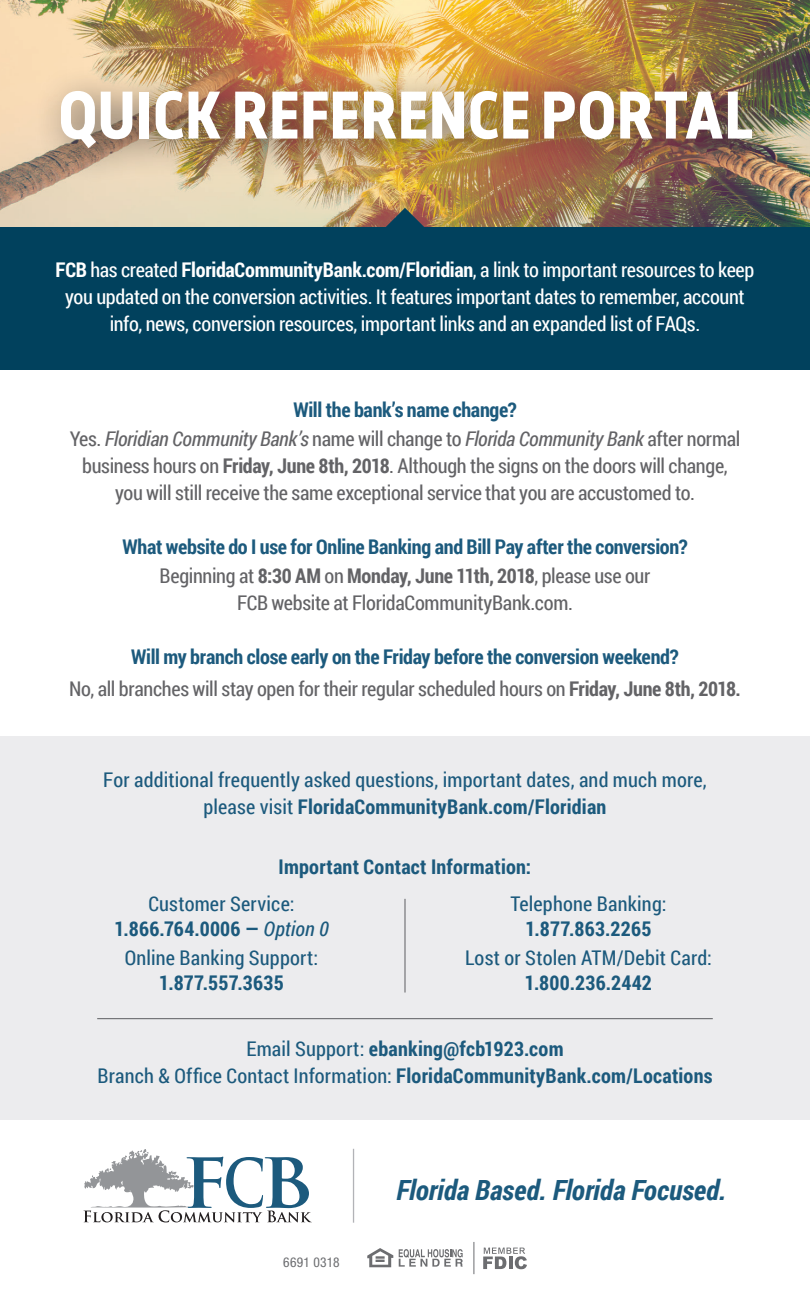
<style>
.page{position:relative;width:810px;height:1296px;background:#fff}
.page>*{position:absolute;margin:0;border:0;box-sizing:border-box;transform-origin:0 0}
.t1{font:700 62.77px "Elysio";letter-spacing:.005em;color:#fff}
.t2{font:italic 700 27.9px "Roboto Condensed";color:#1c5a7d}
.t3{font:20.25px/27px "Roboto Condensed";letter-spacing:-.015em;color:#636366;text-align:center}
.t4{font:20.25px/24.8px "Roboto Condensed";letter-spacing:.01em;color:#1c5a7d;text-align:center}
.t5{font:20.25px/27px "Roboto Condensed";letter-spacing:-.015em;color:#fff;text-align:center}
.t6{font:700 20.25px "Roboto Condensed";letter-spacing:-.01em;color:#1c5a7d}
.t7{font:700 20.25px "Roboto Condensed";letter-spacing:.01em;color:#1c5a7d}
.t8{font:condensed 13.5px "Helvetica Neue LT Std";letter-spacing:.025em;color:#6c6d70}
.s1{font-weight:700}
.s2{font-style:italic}
.s3{font-weight:400}
</style>
<div class="page">
<div style="left:0;top:736px;width:810px;height:383px;background:#ececee"></div>
<div style="left:0;top:223px;width:810px;height:146px;background:#01415d"></div>
<img style="left:0;top:0;width:810px;height:226px">
<svg style="left:381px;top:208px;width:48px;height:19px"></svg>
<div style="left:35px;top:65px;width:756px;height:120px;background:#231f20;opacity:.66"></div>
<hr style="left:353px;top:1149px;width:1px;height:74px;background:#b2b3b7">
<hr style="left:97px;top:1018px;width:616px;height:1px;background:#6c6d70">
<hr style="left:404px;top:899px;width:2px;height:94px;background:#6c6d70">
<svg style="left:83px;top:1149px;width:229px;height:73px"></svg>
<svg style="left:367px;top:1248px;width:26px;height:19px"></svg>
<svg style="left:399px;top:1249px;width:64px;height:18px"></svg>
<svg style="left:483px;top:1248px;width:44px;height:21px"></svg>
<hr style="left:474px;top:1242px;width:1px;height:32px;background:#6c6d70">
<h1 class="t1" style="left:58px;top:71px;width:696px">QUICK REFERENCE PORTAL</h1>
<p class="t5" style="left:56px;top:256px;width:700px"><span class="s1">FCB</span> has created <span class="s1">FloridaCommunityBank.com/Floridian</span>, a link to important resources to keep you updated on the conversion activities. It features important dates to remember, account info, news, conversion resources, important links and an expanded list of FAQs.</p>
<h2 class="t6" style="left:293px;top:395px;width:225px">Will the bank’s name change?</h2>
<p class="t3" style="left:70px;top:425px;width:672px">Yes. <span class="s2">Floridian Community Bank’s</span> name will change to <span class="s2">Florida Community Bank</span> after normal business hours on <span class="s1">Friday, June 8th, 2018</span>. Although the signs on the doors will change, you will still receive the same exceptional service that you are accustomed to.</p>
<h2 class="t6" style="left:122px;top:533px;width:567px">What website do I use for Online Banking and Bill Pay after the conversion?</h2>
<p class="t3" style="left:160px;top:562px;width:492px">Beginning at <span class="s1">8:30 AM</span> on <span class="s1">Monday, June 11th, 2018</span>, please use our<br>FCB website at FloridaCommunityBank.com.</p>
<h2 class="t6" style="left:131px;top:643px;width:549px">Will my branch close early on the Friday before the conversion weekend?</h2>
<p class="t3" style="left:69px;top:674px;width:673px">No, all branches will stay open for their regular scheduled hours on <span class="s1">Friday, June 8th, 2018.</span></p>
<p class="t4" style="left:103px;top:766px;width:605px;line-height:27px">For additional frequently asked questions, important dates, and much more, please visit <span class="s1">FloridaCommunityBank.com/Floridian</span></p>
<h2 class="t7" style="left:279px;top:852px;width:254px">Important Contact Information:</h2>
<p class="t4" style="left:114px;top:891px;width:216px">Customer Service:<br><span class="s1">1.866.764.0006 —</span> <span class="s2">Option 0</span></p>
<p class="t4" style="left:125px;top:945px;width:195px">Online Banking Support:<br><span class="s1">1.877.557.3635</span></p>
<p class="t4" style="left:510px;top:891px;width:157px">Telephone Banking:<br><span class="s1">1.877.863.2265</span></p>
<p class="t4" style="left:465px;top:945px;width:248px">Lost or Stolen ATM/Debit Card:<br><span class="s1">1.800.236.2442</span></p>
<p class="t7" style="left:246px;top:1035px;width:319px"><span class="s3">Email Support:</span> ebanking@fcb1923.com</p>
<p class="t7" style="left:97px;top:1062px;width:617px"><span class="s3">Branch &amp; Office Contact Information:</span> FloridaCommunityBank.com/Locations</p>
<p class="t8" style="left:283px;top:1254px;width:58px">6691 0318</p>
<p class="t2" style="left:397px;top:1171px;width:331px">Florida Based. Florida Focused.</p>
</div>
